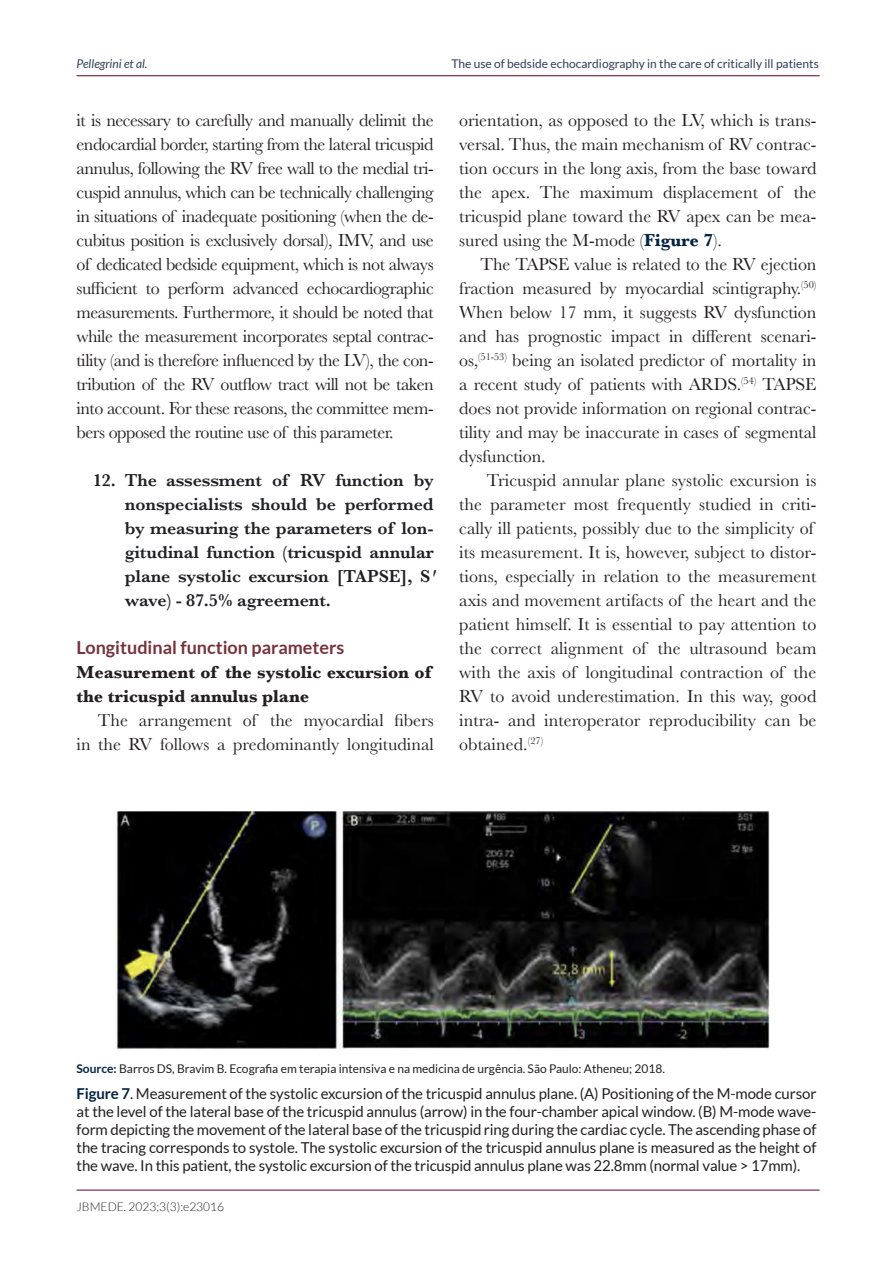
<style>
.page{position:relative;width:893px;height:1263px;background:#fff}
.page>*{position:absolute;margin:0;border:0;box-sizing:border-box;transform-origin:0 0}
.Corpo_do_texto{font:18px/24px "Baskerville";letter-spacing:.005em;color:#231f20;text-align:justify}
.t1{font:600 18px/24px "Baskerville";letter-spacing:-.005em;color:#202124;text-align:justify}
.Paragrafo_1{font:700 18px/24px "Baskerville";color:#231f20}
.Peso_2{font:700 18px "Lato";color:#76323b}
.Tabela_titulo{font:15px/18px "Lato";letter-spacing:-.01em;color:#231f20;text-align:justify}
.Tabela_rodapé{font:12px "Lato";color:#231f20}
.t2{font:12px "Lato";color:#2e3e58}
.t3{font:300 12px "Lato";color:#231f20}
.t4{font:italic 12px "Lato";color:#2e3e58}
.s1{font-weight:700;color:#042341}
</style>
<div class="page">
<hr style="left:77px;top:75px;width:743px;height:1px;background:#600220">
<hr style="left:77px;top:1190px;width:743px;height:1px;background:#600220">
<img style="left:116px;top:811px;width:654px;height:239px">
<p class="t4" style="left:77px;top:57px;width:72px">Pellegrini et al.</p>
<p class="t2" style="left:451px;top:57px;width:369px">The use of bedside echocardiography in the care of critically ill patients</p>
<p class="Corpo_do_texto" style="left:77px;top:108px;width:359px">it is necessary to carefully and manually delimit the endocardial border, starting from the lateral tricuspid annulus, following the RV free wall to the medial tri&shy;cuspid annulus, which can be technically challenging in situations of inadequate positioning (when the de&shy;cubitus position is exclusively dorsal), IMV, and use of dedicated bedside equipment, which is not always sufficient to perform advanced echocardiographic measurements. Furthermore, it should be noted that while the measurement incorporates septal contrac&shy;tility (and is therefore influenced by the LV), the con&shy;tribution of the RV outflow tract will not be taken into account. For these reasons, the committee mem&shy;bers opposed the routine use of this parameter.</p>
<p class="t1" style="left:125px;top:468px;width:310px;text-indent:-32px">12. The assessment of RV function by nonspecialists should be performed by measuring the parameters of lon&shy;gitudinal function (tricuspid annular plane systolic excursion [TAPSE], S′ wave) - 87.5% agreement.</p>
<p class="Peso_2" style="left:77px;top:637px;width:269px">Longitudinal function parameters</p>
<p class="Paragrafo_1" style="left:77px;top:660px;width:356px">Measurement of the systolic excursion of the tricuspid annulus plane</p>
<p class="Corpo_do_texto" style="left:77px;top:708px;width:359px;text-align:right">The arrangement of the myocardial fibers<br>in the RV follows a predominantly longitudinal</p>
<p class="Corpo_do_texto" style="left:459px;top:108px;width:359px">orientation, as opposed to the LV, which is trans&shy;versal. Thus, the main mechanism of RV contrac&shy;tion occurs in the long axis, from the base toward the apex. The maximum displacement of the tricuspid plane toward the RV apex can be mea&shy;sured using the M-mode (<span class="s1">Figure 7</span>).</p>
<p class="Corpo_do_texto" style="left:459px;top:252px;width:359px;text-indent:21px">The TAPSE value is related to the RV ejection fraction measured by myocardial scintigraphy.<sup>(50)<br></sup>When below 17 mm, it suggests RV dysfunction and has prognostic impact in different scenari&shy;os,<sup>(51-53)</sup> being an isolated predictor of mortality in a recent study of patients with ARDS.<sup>(54)</sup> TAPSE does not provide information on regional contrac&shy;tility and may be inaccurate in cases of segmental dysfunction.</p>
<p class="Corpo_do_texto" style="left:459px;top:468px;width:359px;text-align:left;text-indent:28px">Tricuspid annular plane systolic excursion is the parameter most frequently studied in criti&shy;cally ill patients, possibly due to the simplicity of its measurement. It is, however, subject to distor&shy;tions, especially in relation to the measurement axis and movement artifacts of the heart and the patient himself. It is essential to pay attention to the correct alignment of the ultrasound beam with the axis of longitudinal contraction of the RV to avoid underestimation. In this way, good intra- and interoperator reproducibility can be obtained.<sup>(27)</sup></p>
<p class="Tabela_rodapé" style="left:77px;top:1061px;width:590px"><span class="s1">Source:</span> Barros DS, Bravim B. Ecografia em terapia intensiva e na medicina de urgência. São Paulo: Atheneu; 2018.</p>
<p class="Tabela_titulo" style="left:77px;top:1084px;width:741px"><span class="s1">Figure 7</span>. Measurement of the systolic excursion of the tricuspid annulus plane. (A) Positioning of the M-mode cursor at the level of the lateral base of the tricuspid annulus (arrow) in the four-chamber apical window. (B) M-mode wave&shy;form depicting the movement of the lateral base of the tricuspid ring during the cardiac cycle. The ascending phase of the tracing corresponds to systole. The systolic excursion of the tricuspid annulus plane is measured as the height of the wave. In this patient, the systolic excursion of the tricuspid annulus plane was 22.8mm (normal value &gt; 17mm).</p>
<p class="t3" style="left:77px;top:1200px;width:149px">JBMEDE. 2023;3(3):e23016</p>
</div>
